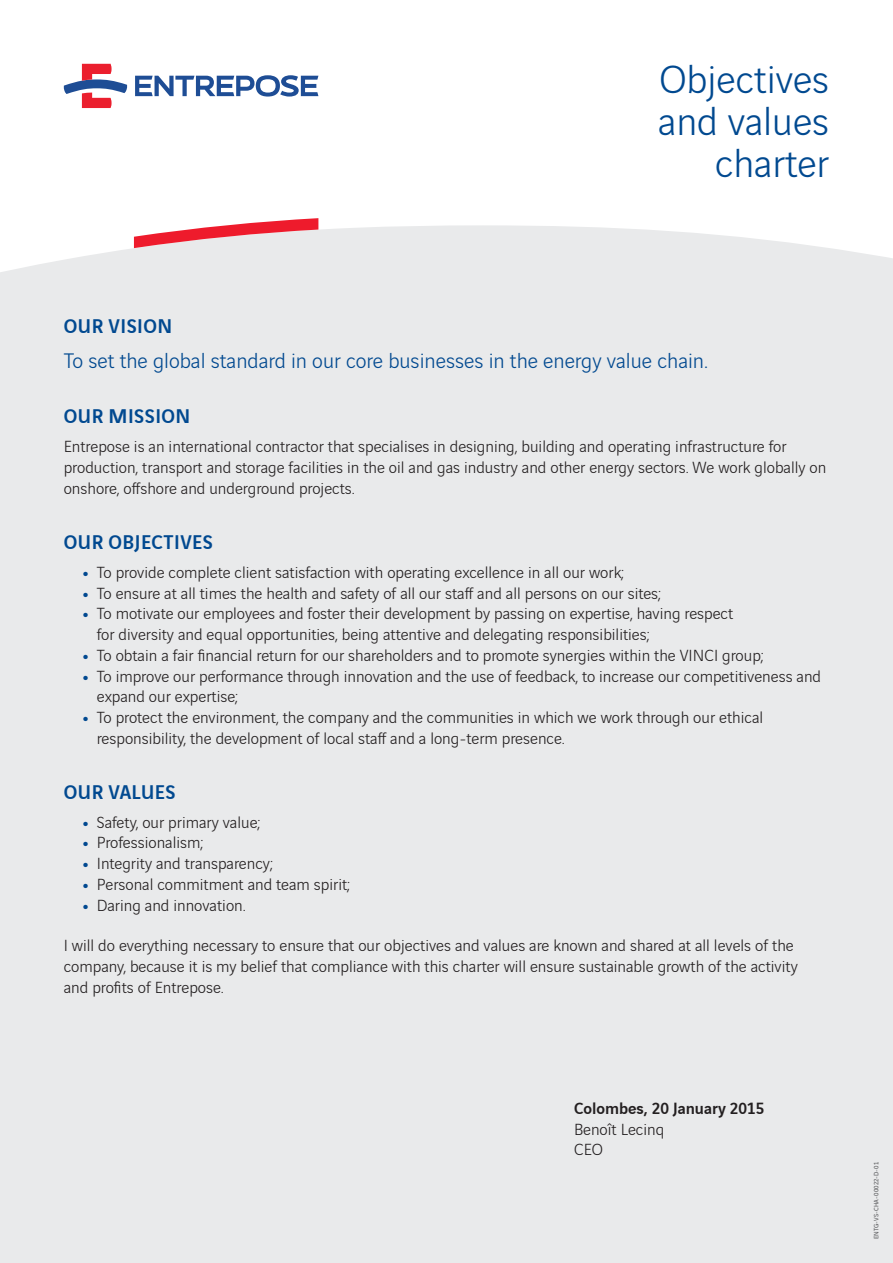
<style>
.page{position:relative;width:893px;height:1263px;background:#fff}
.page>*{position:absolute;margin:0;border:0;box-sizing:border-box;transform-origin:0 0}
.t1{font:300 42px/42px "Vinci Sans";color:#014990;text-align:right}
.t2{font:300 22.5px "Vinci Sans";color:#014990}
.t3{font:500 21px "Vinci Sans";letter-spacing:.02em;color:#014990}
.t4{font:300 17.25px/20.7px "Vinci Sans";color:#231f20}
.t5{font:500 17.25px "Vinci Sans";color:#231f20}
.t6{font:6.75px "Vinci Sans";letter-spacing:.01em;color:#57585a}
.s1{font-weight:900;color:#014990}
</style>
<div class="page">
<div style="left:0;top:225px;width:893px;height:201px;background:#e9eaeb"></div>
<div style="left:0;top:426px;width:893px;height:837px;background:#e9eaeb"></div>
<svg style="left:64px;top:64px;width:63px;height:44px"></svg>
<svg style="left:135px;top:75px;width:183px;height:22px"></svg>
<svg style="left:134px;top:218px;width:184px;height:30px"></svg>
<h1 class="t1" style="left:658px;top:55px;width:173px">Objectives and values charter</h1>
<p class="t3" style="left:64px;top:310px;width:110px">OUR VISION</p>
<h2 class="t2" style="left:64px;top:345px;width:645px">To set the global standard in our core businesses in the energy value chain.</h2>
<p class="t3" style="left:64px;top:400px;width:128px">OUR MISSION</p>
<p class="t4" style="left:64px;top:435px;width:764px">Entrepose is an international contractor that specialises in designing, building and operating infrastructure for production, transport and storage facilities in the oil and gas industry and other energy sectors. We work globally on onshore, offshore and underground projects.</p>
<p class="t3" style="left:64px;top:526px;width:150px">OUR OBJECTIVES</p>
<p class="t4" style="left:83px;top:561px;width:543px"><span class="s1">•</span> To provide complete client satisfaction with operating excellence in all our work;</p>
<p class="t4" style="left:83px;top:581px;width:579px"><span class="s1">•</span> To ensure at all times the health and safety of all our staff and all persons on our sites;</p>
<p class="t4" style="left:97px;top:602px;width:638px;text-indent:-14px"><span class="s1">•</span> To motivate our employees and foster their development by passing on expertise, having respect for diversity and equal opportunities, being attentive and delegating responsibilities;</p>
<p class="t4" style="left:83px;top:643px;width:682px"><span class="s1">•</span> To obtain a fair financial return for our shareholders and to promote synergies within the VINCI group;</p>
<p class="t4" style="left:97px;top:664px;width:726px;text-indent:-14px"><span class="s1">•</span> To improve our performance through innovation and the use of feedback, to increase our competitiveness and expand our expertise;</p>
<p class="t4" style="left:97px;top:705px;width:668px;text-indent:-14px"><span class="s1">•</span> To protect the environment, the company and the communities in which we work through our ethical responsibility, the development of local staff and a long-term presence.</p>
<p class="t3" style="left:64px;top:775px;width:113px">OUR VALUES</p>
<p class="t4" style="left:83px;top:810px;width:179px"><span class="s1">•</span> Safety, our primary value;</p>
<p class="t4" style="left:83px;top:831px;width:122px"><span class="s1">•</span> Professionalism;</p>
<p class="t4" style="left:83px;top:852px;width:191px"><span class="s1">•</span> Integrity and transparency;</p>
<p class="t4" style="left:83px;top:872px;width:269px"><span class="s1">•</span> Personal commitment and team spirit;</p>
<p class="t4" style="left:83px;top:893px;width:164px"><span class="s1">•</span> Daring and innovation.</p>
<p class="t4" style="left:64px;top:934px;width:735px">I will do everything necessary to ensure that our objectives and values are known and shared at all levels of the company, because it is my belief that compliance with this charter will ensure sustainable growth of the activity and profits of Entrepose.</p>
<p class="t5" style="left:574px;top:1095px;width:192px">Colombes, 20 January 2015</p>
<p class="t4" style="left:574px;top:1117px;width:92px">Benoît Lecinq<br>CEO</p>
<p class="t6" style="left:871px;top:1239px;width:79px;rotate:-90deg">ENTG-VS-CHA-00022-D-01</p>
</div>
